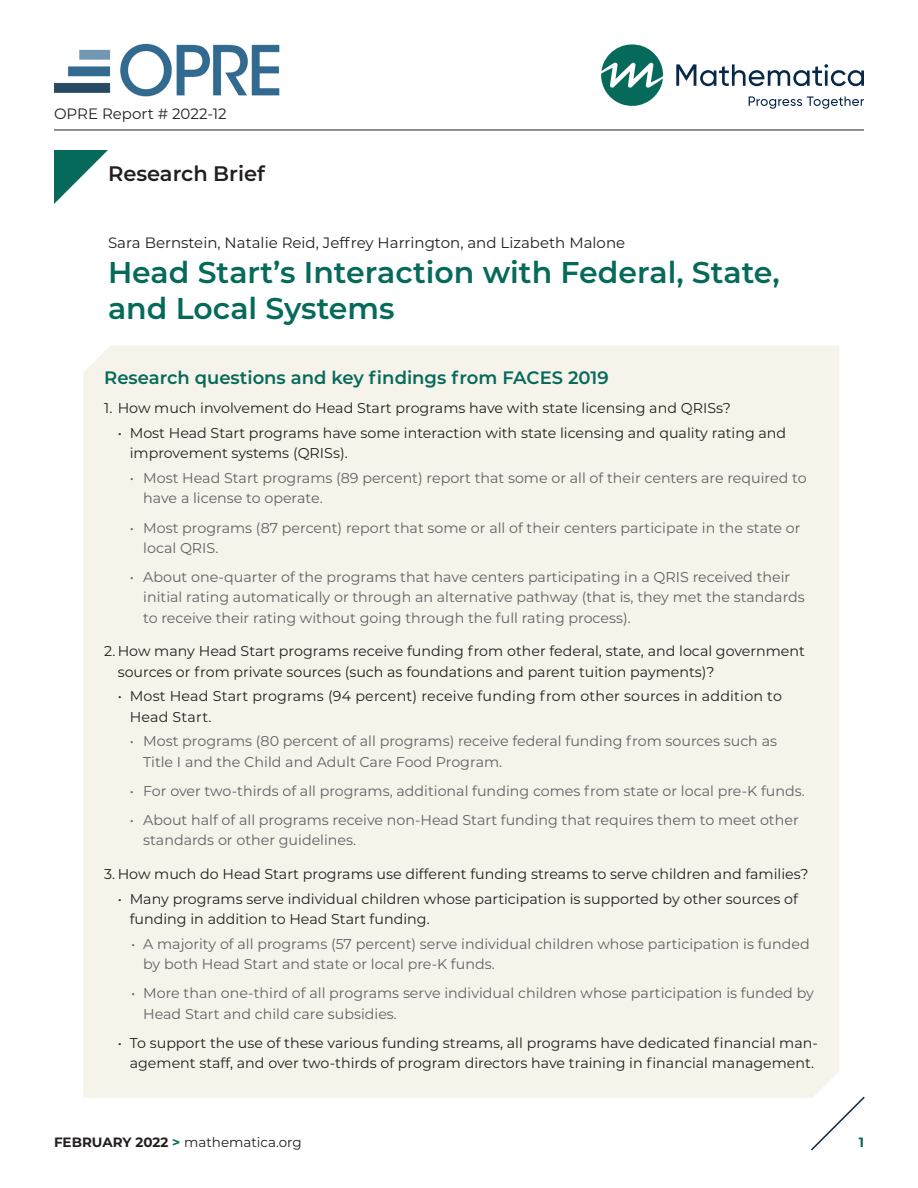
<style>
.page{position:relative;width:918px;height:1188px;background:#fff}
.page>*{position:absolute;margin:0;border:0;box-sizing:border-box;transform-origin:0 0}
.t1{font:600 30px/36px "Montserrat";color:#066a5b}
.t2{font:600 21px "Montserrat";color:#231f20}
.t3{font:600 18px "Montserrat";color:#066a5b}
.t4{font:15px "Montserrat";color:#231f20}
.t5{font:14.25px/20.2px "Montserrat";color:#606265}
.t6{font:14.25px/20.2px "Montserrat";color:#231f20}
.t7{font:13.5px "Montserrat";color:#231f20}
.t8{font:700 13.5px "Montserrat";color:#066a5b}
.s1{font-weight:700}
.s2{font-weight:700;color:#066a5b}
</style>
<div class="page">
<svg style="left:54px;top:150px;width:54px;height:54px"></svg>
<hr style="left:54px;top:130px;width:810px;height:1px;background:#231f20">
<img style="left:54px;top:44px;width:226px;height:52px">
<svg style="left:601px;top:44px;width:62px;height:62px"></svg>
<svg style="left:676px;top:64px;width:188px;height:22px"></svg>
<svg style="left:749px;top:96px;width:115px;height:13px"></svg>
<div style="left:83px;top:346px;width:756px;height:752px;background:#f6f3ea"></div>
<svg style="left:809px;top:1095px;width:56px;height:56px"></svg>
<p class="t4" style="left:54px;top:103px;width:174px">OPRE Report # 2022-12</p>
<p class="t2" style="left:108px;top:159px;width:158px">Research Brief</p>
<p class="t4" style="left:108px;top:232px;width:519px">Sara Bernstein, Natalie Reid, Jeffrey Harrington, and Lizabeth Malone</p>
<h1 class="t1" style="left:108px;top:253px;width:673px">Head Start’s Interaction with Federal, State, and Local Systems</h1>
<h2 class="t3" style="left:104px;top:365px;width:506px">Research questions and key findings from FACES 2019</h2>
<p class="t6" style="left:104px;top:398px;width:628px">1. How much involvement do Head Start programs have with state licensing and QRISs?</p>
<p class="t6" style="left:130px;top:422px;width:658px;text-indent:-12px">• Most Head Start programs have some interaction with state licensing and quality rating and improvement systems (QRISs).</p>
<p class="t5" style="left:143px;top:467px;width:665px;text-indent:-13px">• Most Head Start programs (89 percent) report that some or all of their centers are required to have a license to operate.</p>
<p class="t5" style="left:143px;top:517px;width:659px;text-indent:-13px">• Most programs (87 percent) report that some or all of their centers participate in the state or local QRIS.</p>
<p class="t5" style="left:143px;top:566px;width:663px;text-indent:-13px">• About one-quarter of the programs that have centers participating in a QRIS received their initial rating automatically or through an alternative pathway (that is, they met the standards to receive their rating without going through the full rating process).</p>
<p class="t6" style="left:118px;top:641px;width:689px;text-indent:-13px">2. How many Head Start programs receive funding from other federal, state, and local government sources or from private sources (such as foundations and parent tuition payments)?</p>
<p class="t6" style="left:130px;top:686px;width:654px;text-indent:-12px">• Most Head Start programs (94 percent) receive funding from other sources in addition to<br>Head Start.</p>
<p class="t5" style="left:143px;top:731px;width:635px;text-indent:-13px">• Most programs (80 percent of all programs) receive federal funding from sources such as<br>Title I and the Child and Adult Care Food Program.</p>
<p class="t5" style="left:130px;top:780px;width:677px">• For over two-thirds of all programs, additional funding comes from state or local pre-K funds.</p>
<p class="t5" style="left:143px;top:809px;width:657px;text-indent:-13px">• About half of all programs receive non-Head Start funding that requires them to meet other standards or other guidelines.</p>
<p class="t6" style="left:104px;top:863px;width:706px">3. How much do Head Start programs use different funding streams to serve children and families?</p>
<p class="t6" style="left:130px;top:888px;width:670px;text-indent:-12px">• Many programs serve individual children whose participation is supported by other sources of funding in addition to Head Start funding.</p>
<p class="t5" style="left:143px;top:933px;width:668px;text-indent:-12px">• A majority of all programs (57 percent) serve individual children whose participation is funded by both Head Start and state or local pre-K funds.</p>
<p class="t5" style="left:143px;top:983px;width:672px;text-indent:-12px">• More than one-third of all programs serve individual children whose participation is funded by<br>Head Start and child care subsidies.</p>
<p class="t6" style="left:118px;top:1032px;width:702px;text-align:center">• To support the use of these various funding streams, all programs have dedicated financial man&shy;agement staff, and over two-thirds of program directors have training in financial management.</p>
<p class="t7" style="left:54px;top:1133px;width:249px"><span class="s1">FEBRUARY 2022</span> <span class="s2">&gt;</span> mathematica.org</p>
<p class="t8" style="left:859px;top:1132px;width:7px">1</p>
</div>
